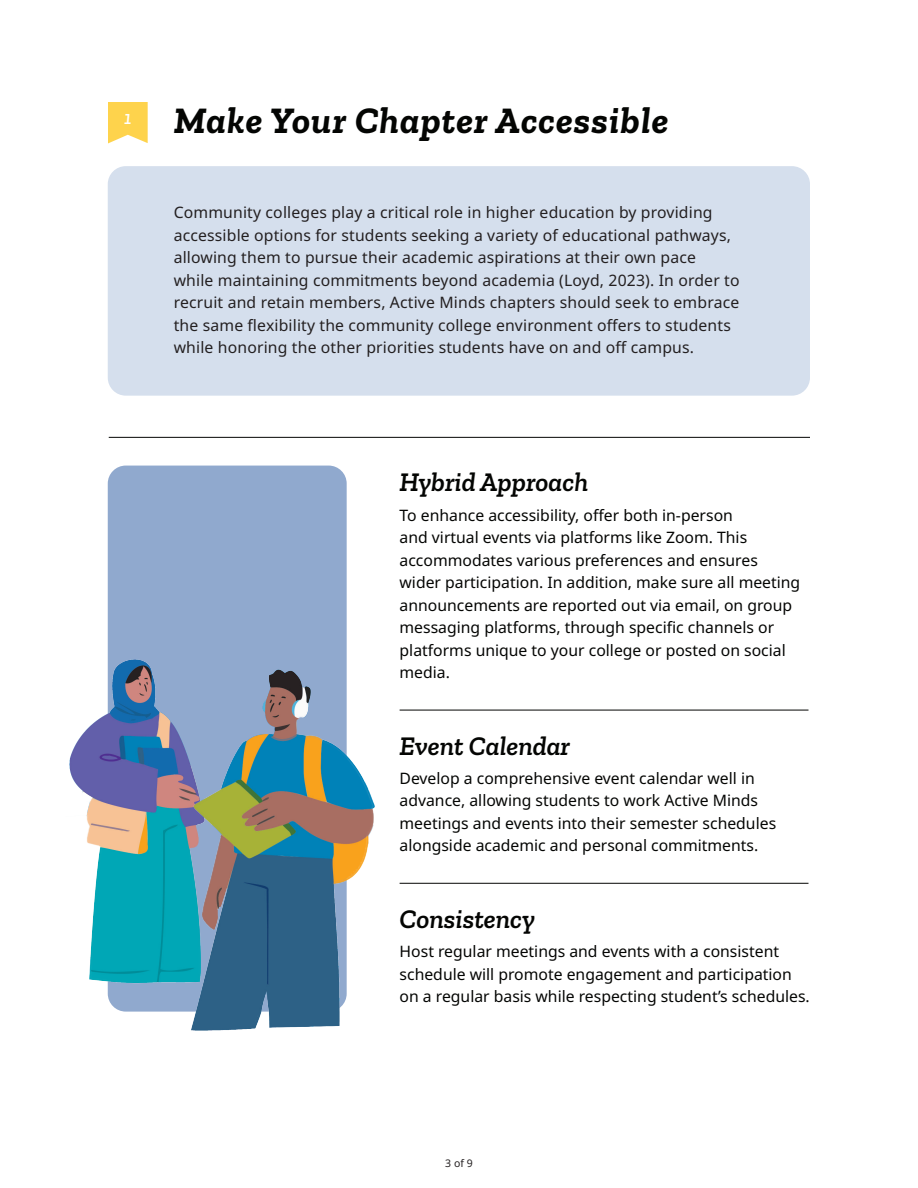
<style>
.page{position:relative;width:918px;height:1188px;background:#fff}
.page>*{position:absolute;margin:0;border:0;box-sizing:border-box;transform-origin:0 0}
.t1{font:italic 700 37.5px "Zilla Slab";letter-spacing:.03em;color:#040503}
.t2{font:italic 600 27px "Zilla Slab";color:#040503}
.t3{font:italic 500 19.2px "Zilla Slab";color:#fff}
.t4{font:15.75px/22.5px "Noto Sans";color:#040503}
.t5{font:15.75px/22.5px "Noto Sans";letter-spacing:.01em;color:#231f20}
.t6{font:10.5px "Noto Sans";color:#231f20}
</style>
<div class="page">
<div style="left:108px;top:166px;width:702px;height:230px;background:#d5dfed;border-radius:18px"></div>
<svg style="left:108px;top:102px;width:40px;height:41px;background:#fed75e"></svg>
<hr style="left:400px;top:710px;width:409px;height:1px;background:#040503">
<hr style="left:400px;top:883px;width:409px;height:1px;background:#040503">
<hr style="left:109px;top:437px;width:701px;height:1px;background:#040503">
<img style="left:69px;top:465px;width:118px;height:527px">
<img style="left:187px;top:465px;width:188px;height:566px">
<p class="t3" style="left:124px;top:107px;width:9px">1</p>
<p class="t1" style="left:174px;top:99px;width:496px">Make Your Chapter Accessible</p>
<p class="t5" style="left:174px;top:202px;width:567px">Community colleges play a critical role in higher education by providing accessible options for students seeking a variety of educational pathways, allowing them to pursue their academic aspirations at their own pace while maintaining commitments beyond academia (Loyd, 2023). In order to recruit and retain members, Active Minds chapters should seek to embrace the same flexibility the community college environment offers to students while honoring the other priorities students have on and off campus.</p>
<p class="t2" style="left:400px;top:467px;width:190px">Hybrid Approach</p>
<p class="t4" style="left:400px;top:504px;width:402px">To enhance accessibility, offer both in-person<br>and virtual events via platforms like Zoom. This accommodates various preferences and ensures wider participation. In addition, make sure all meeting announcements are reported out via email, on group messaging platforms, through specific channels or platforms unique to your college or posted on social media.</p>
<p class="t2" style="left:400px;top:730px;width:172px">Event Calendar</p>
<p class="t4" style="left:400px;top:767px;width:378px">Develop a comprehensive event calendar well in advance, allowing students to work Active Minds meetings and events into their semester schedules alongside academic and personal commitments.</p>
<p class="t2" style="left:400px;top:904px;width:137px">Consistency</p>
<p class="t4" style="left:400px;top:940px;width:412px">Host regular meetings and events with a consistent schedule will promote engagement and participation on a regular basis while respecting student’s schedules.</p>
<p class="t6" style="left:445px;top:1155px;width:29px">3 of 9</p>
</div>
